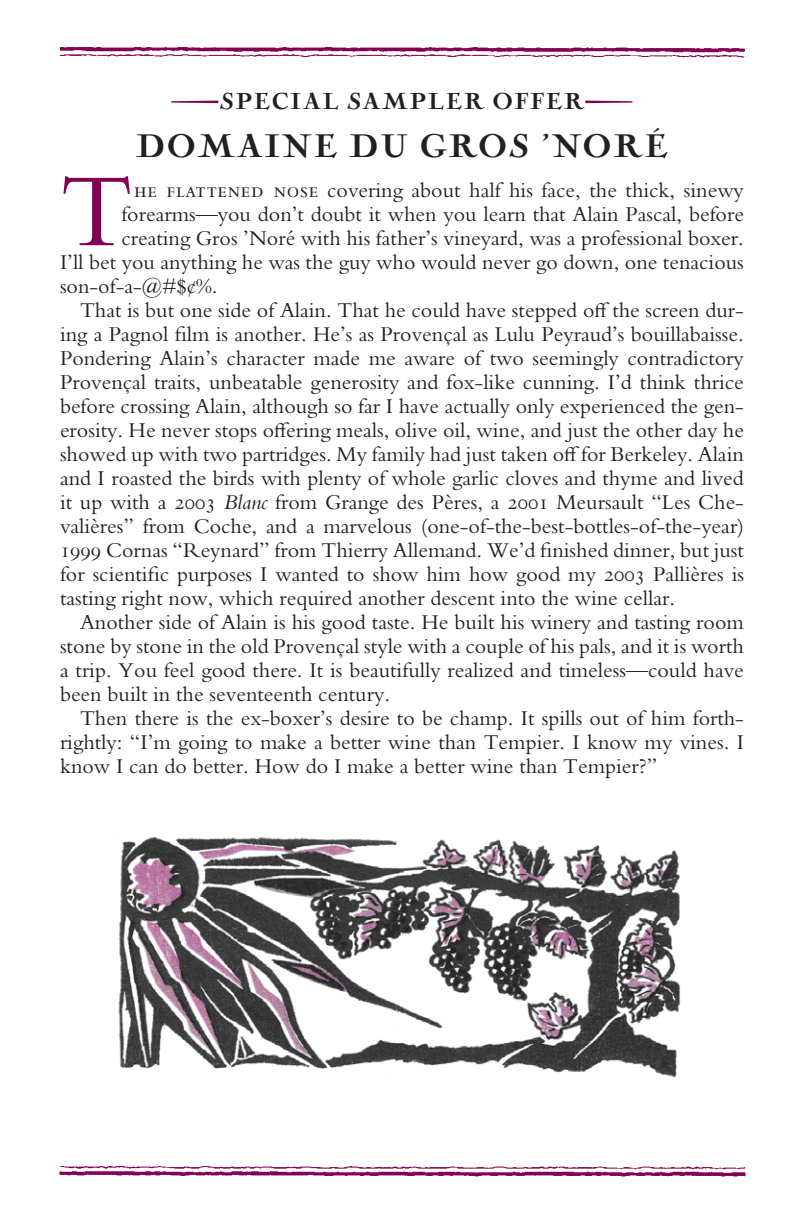
<style>
.page{position:relative;width:792px;height:1224px;background:#fff}
.page>*{position:absolute;margin:0;border:0;box-sizing:border-box;transform-origin:0 0}
.t1{font:108.2px "Bembo Rom Osn 5 lig WT";color:#820053}
.t2{font:900 34px "Nicolas Cochin EF";letter-spacing:.055em;color:#231f20}
.t3{font:900 24px "Nicolas Cochin EF";letter-spacing:.055em;color:#231f20}
.t4{font:22px "Bembo Rom Osn 5 lig WT";color:#231f20}
.s1{font-family:"Bembo SC"}
.s2{font-family:"Bembo Italic Os F5 lig WT"}
</style>
<div class="page">
<img style="left:59px;top:47px;width:686px;height:10px">
<img style="left:59px;top:1166px;width:687px;height:11px">
<img style="left:118px;top:837px;width:563px;height:241px">
<p class="t3" style="left:220px;top:88px;width:366px">SPECIAL SAMPLER OFFER</p>
<h2 class="t2" style="left:136px;top:128px;width:534px">DOMAINE DU GROS ’NORÉ</h2>
<h1 class="t1" style="left:60px;top:148px;width:75px">T</h1>
<p class="t4" style="left:134px;top:177px;width:611px"><span class="s1">he flattened nose</span> covering about half his face, the thick, sinewy</p>
<p class="t4" style="left:121px;top:201px;width:624px">forearms—you don’t doubt it when you learn that Alain Pascal, before</p>
<p class="t4" style="left:121px;top:225px;width:624px">creating Gros ’Noré with his father’s vineyard, was a professional boxer.</p>
<p class="t4" style="left:60px;top:249px;width:685px">I’ll bet you anything he was the guy who would never go down, one tenacious</p>
<p class="t4" style="left:60px;top:273px;width:159px">son-of-a-@#$¢%.</p>
<p class="t4" style="left:80px;top:297px;width:665px">That is but one side of Alain. That he could have stepped oƒ the screen dur-</p>
<p class="t4" style="left:60px;top:321px;width:685px">ing a Pagnol film is another. He’s as Provençal as Lulu Peyraud’s bouillabaisse.</p>
<p class="t4" style="left:60px;top:345px;width:685px">Pondering Alain’s character made me aware of two seemingly contradictory</p>
<p class="t4" style="left:60px;top:369px;width:685px">Provençal traits, unbeatable generosity and fox-like cunning. I’d think thrice</p>
<p class="t4" style="left:60px;top:393px;width:685px">before crossing Alain, although so far I have actually only experienced the gen-</p>
<p class="t4" style="left:60px;top:417px;width:686px">erosity. He never stops oƒering meals, olive oil, wine, and just the other day he</p>
<p class="t4" style="left:60px;top:441px;width:685px">showed up with two partridges. My family had just taken oƒ for Berkeley. Alain</p>
<p class="t4" style="left:60px;top:465px;width:685px">and I roasted the birds with plenty of whole garlic cloves and thyme and lived</p>
<p class="t4" style="left:60px;top:489px;width:685px">it up with a 2003 <span class="s2">Blanc</span> from Grange des Pères, a 2001 Meursault “Les Che-</p>
<p class="t4" style="left:60px;top:513px;width:685px">valières” from Coche, and a marvelous (one-of-the-best-bottles-of-the-year)</p>
<p class="t4" style="left:60px;top:537px;width:685px">1999 Cornas “Reynard” from Thierry Allemand. We’d finished dinner, but just</p>
<p class="t4" style="left:60px;top:561px;width:686px">for scientific purposes I wanted to show him how good my 2003 Pallières is</p>
<p class="t4" style="left:60px;top:585px;width:617px">tasting right now, which required another descent into the wine cellar.</p>
<p class="t4" style="left:80px;top:609px;width:665px">Another side of Alain is his good taste. He built his winery and tasting room</p>
<p class="t4" style="left:60px;top:633px;width:686px">stone by stone in the old Provençal style with a couple of his pals, and it is worth</p>
<p class="t4" style="left:60px;top:657px;width:685px">a trip. You feel good there. It is beautifully realized and timeless—could have</p>
<p class="t4" style="left:60px;top:681px;width:332px">been built in the seventeenth century.</p>
<p class="t4" style="left:80px;top:705px;width:665px">Then there is the ex-boxer’s desire to be champ. It spills out of him forth-</p>
<p class="t4" style="left:60px;top:729px;width:686px">rightly: “I’m going to make a better wine than Tempier. I know my vines. I</p>
<p class="t4" style="left:60px;top:753px;width:599px">know I can do better. How do I make a better wine than Tempier?”</p>
</div>
